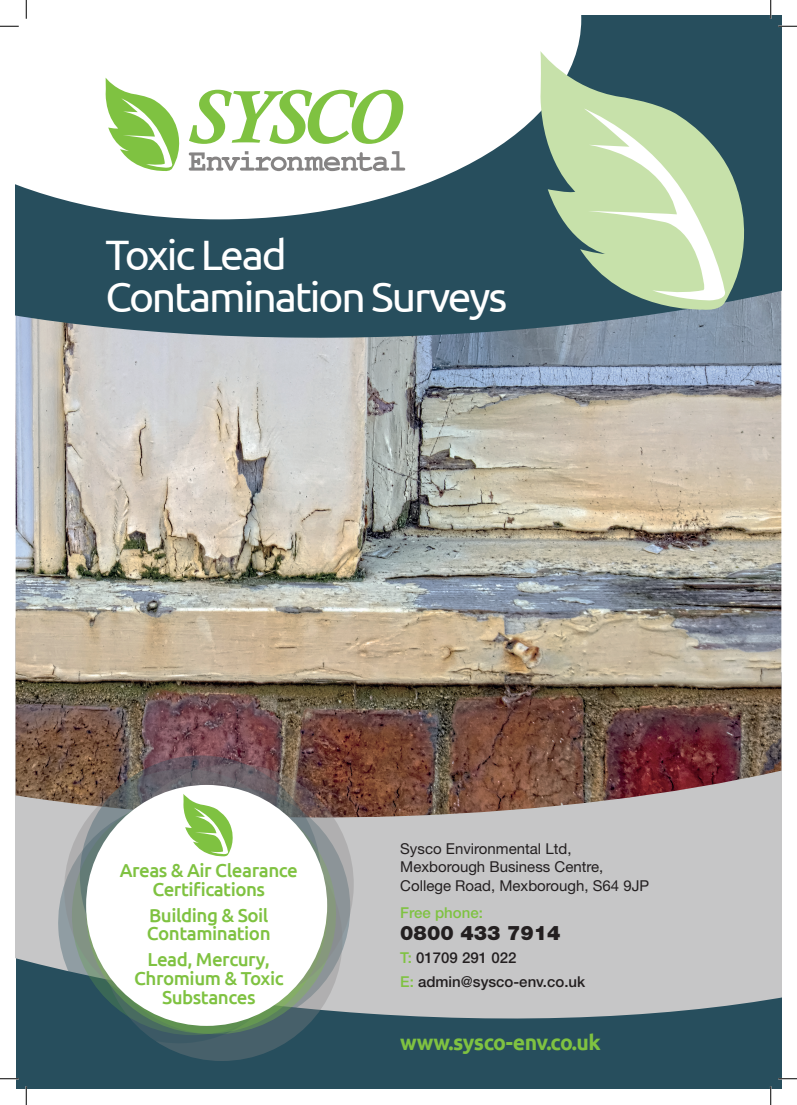
<style>
.page{position:relative;width:797px;height:1105px;background:#fff}
.page>*{position:absolute;margin:0;border:0;box-sizing:border-box;transform-origin:0 0}
.t1{font:42.5px/42.5px "Ubuntu";letter-spacing:-.05em;color:#fff}
.t2{font:700 21.25px "Ubuntu";letter-spacing:-.025em;color:#7fc241}
.t3{font:900 20px "Helvetica Neue";color:#231f20}
.t4{font:500 18.75px/18.8px "Ubuntu";letter-spacing:-.025em;color:#7fc241;text-align:center}
.t5{font:15px/18.8px "Helvetica Neue";color:#231f20}
.t6{font:500 15px/23.5px "Helvetica Neue";color:#231f20}
.t7{font:500 15px "Helvetica Neue";color:#7fc241}
.s1{color:#7fc241}
</style>
<div class="page">
<div style="left:16px;top:949px;width:765px;height:140px;background:#274e5d"></div>
<div style="left:16px;top:821px;width:765px;height:198px;background:#c6c6c7"></div>
<img style="left:16px;top:349px;width:765px;height:472px">
<svg style="left:16px;top:16px;width:765px;height:333px;background:#3d5e6d"></svg>
<div style="left:101px;top:820px;width:241px;height:241px;background:#47606a;border-radius:50%"></div>
<svg style="left:55px;top:799px;width:240px;height:247px"></svg>
<svg style="left:61px;top:766px;width:24px;height:247px"></svg>
<svg style="left:85px;top:997px;width:243px;height:38px"></svg>
<img style="left:79px;top:754px;width:243px;height:243px">
<svg style="left:112px;top:763px;width:243px;height:243px;background:#817b77"></svg>
<div style="left:86px;top:785px;width:241px;height:241px;background:#fff;border-radius:50%"></div>
<svg style="left:183px;top:794px;width:50px;height:63px"></svg>
<svg style="left:16px;top:16px;width:565px;height:203px"></svg>
<svg style="left:106px;top:78px;width:299px;height:94px"></svg>
<svg style="left:540px;top:51px;width:219px;height:262px;background:#587b76"></svg>
<svg style="left:584px;top:109px;width:145px;height:191px;background:#bfd7af"></svg>
<svg style="left:0;top:25px;width:19px;height:2px"></svg>
<svg style="left:778px;top:25px;width:19px;height:2px"></svg>
<svg style="left:0;top:1078px;width:19px;height:1px"></svg>
<svg style="left:778px;top:1078px;width:19px;height:1px"></svg>
<svg style="left:25px;top:0;width:2px;height:19px"></svg>
<svg style="left:25px;top:1086px;width:2px;height:19px"></svg>
<svg style="left:770px;top:0;width:1px;height:19px"></svg>
<svg style="left:770px;top:1086px;width:1px;height:19px"></svg>
<h1 class="t1" style="left:105px;top:232px;width:403px">Toxic Lead<br>Contamination Surveys</h1>
<p class="t4" style="left:120px;top:860px;width:180px">Areas &amp; Air Clearance<br>Certifications</p>
<p class="t4" style="left:147px;top:905px;width:125px;text-align:left">Building &amp; Soil<br>Contamination</p>
<p class="t4" style="left:134px;top:949px;width:151px">Lead, Mercury,<br>Chromium &amp; Toxic<br>Substances</p>
<p class="t5" style="left:400px;top:839px;width:250px">Sysco Environmental Ltd,<br>Mexborough Business Centre,<br>College Road, Mexborough, S64 9JP</p>
<p class="t7" style="left:400px;top:904px;width:84px">Free phone:</p>
<p class="t3" style="left:400px;top:920px;width:162px">0800 433 7914</p>
<p class="t6" style="left:400px;top:946px;width:186px"><span class="s1">T:</span> 01709 291 022<br><span class="s1">E:</span> admin@sysco-env.co.uk</p>
<p class="t2" style="left:400px;top:1029px;width:202px">www.sysco-env.co.uk</p>
</div>
